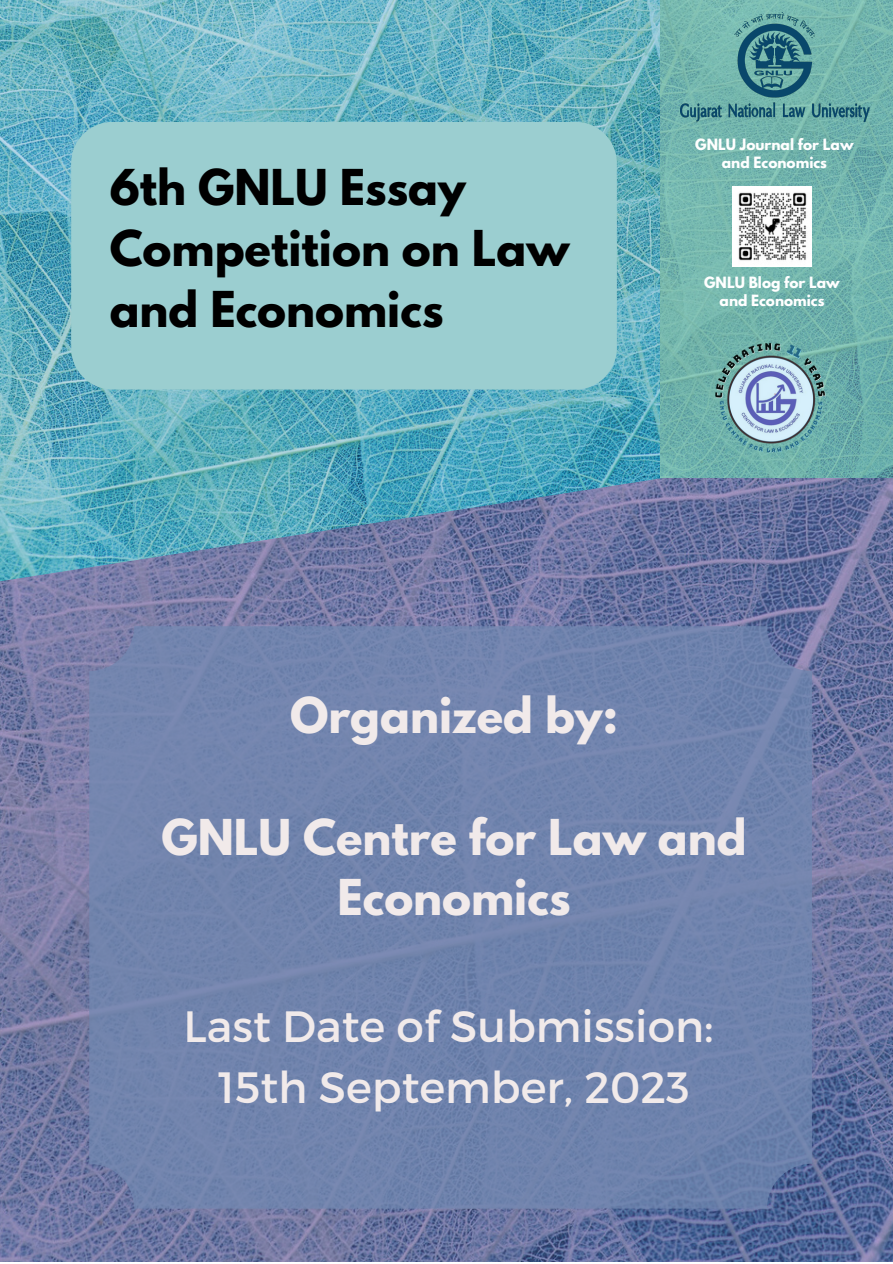
<style>
.page{position:relative;width:893px;height:1264px;background:#fff}
.page>*{position:absolute;margin:0;border:0;box-sizing:border-box;transform-origin:0 0}
.t1{font:700 43.8px/60.9px "League Spartan";color:#000}
.t2{font:700 43.8px/60.8px "League Spartan";color:#f1eaea;text-align:center}
.t3{font:43.8px "Montserrat";color:#f1eaea}
.t4{font:700 13.8px/18px "League Spartan";color:#fff;text-align:center}
</style>
<div class="page">
<img style="left:0;top:477px;width:892px;height:784px">
<img style="left:0;top:0;width:774px;height:593px">
<img style="left:660px;top:0;width:232px;height:477px">
<div style="left:71px;top:122px;width:546px;height:267px;background:#9bced0"></div>
<img style="left:690px;top:333px;width:163px;height:163px">
<img style="left:680px;top:12px;width:189px;height:109px">
<img style="left:732px;top:187px;width:79px;height:80px">
<div style="left:89px;top:626px;width:722px;height:582px;background:#7188b1;border-radius:45px"></div>
<p class="t1" style="left:110px;top:163px;width:461px">6th GNLU Essay<br>Competition on Law and Economics</p>
<p class="t4" style="left:695px;top:137px;width:160px">GNLU Journal for Law and Economics</p>
<p class="t4" style="left:704px;top:275px;width:137px">GNLU Blog for Law and Economics</p>
<p class="t2" style="left:290px;top:690px;width:329px">Organized by:</p>
<p class="t2" style="left:161px;top:812px;width:586px">GNLU Centre for Law and<br>Economics</p>
<p class="t3" style="left:183px;top:998px;width:531px">Last Date of Submission:</p>
<p class="t3" style="left:218px;top:1059px;width:473px">15th September, 2023</p>
</div>
